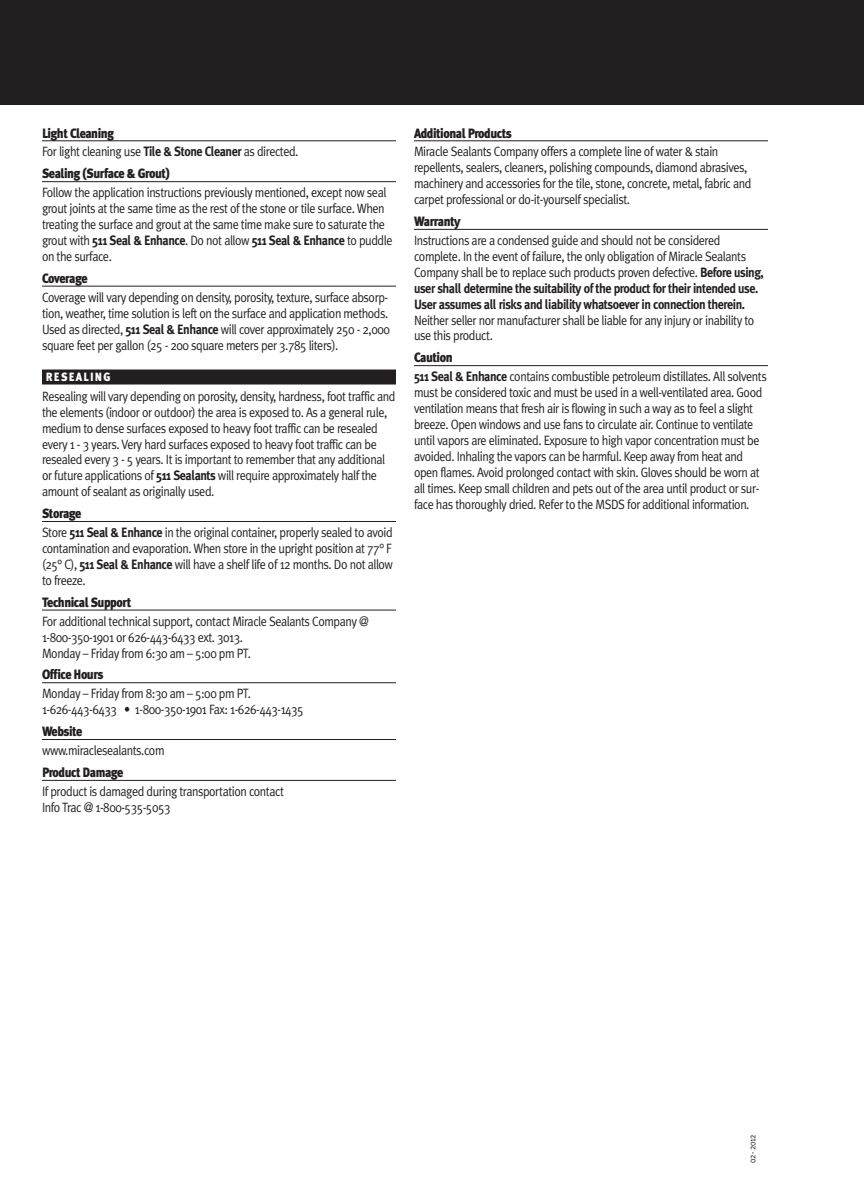
<style>
.page{position:relative;width:864px;height:1188px;background:#fff}
.page>*{position:absolute;margin:0;border:0;box-sizing:border-box;transform-origin:0 0}
.t1{font:13.5px/15.9px "Meta Plus Normal";letter-spacing:-.04em;color:#231f20;scale:.9 1}
.t2{font:700 13.5px/15.9px "Meta Plus";letter-spacing:-.04em;color:#231f20;scale:.9 1}
.t3{font:900 13.5px "Meta Plus";letter-spacing:-.04em;color:#231f20;scale:.9 1}
.t4{font:900 12px "Meta Plus";letter-spacing:.11em;color:#fff;scale:.9 1}
.t5{font:9px "Meta Plus Normal";letter-spacing:-.04em;color:#231f20;scale:.9 1}
.s1{font-family:"Meta Plus";font-weight:700}
.s2{font-family:"Meta Plus Normal";font-weight:400}
</style>
<div class="page">
<div style="left:0;top:0;width:864px;height:105px;background:#231f20"></div>
<hr style="left:42px;top:140px;width:354px;height:1px;background:#231f20">
<hr style="left:42px;top:181px;width:354px;height:1px;background:#231f20">
<hr style="left:42px;top:286px;width:354px;height:1px;background:#231f20">
<div style="left:42px;top:370px;width:354px;height:15px;background:#231f20"></div>
<hr style="left:42px;top:521px;width:354px;height:1px;background:#231f20">
<hr style="left:42px;top:610px;width:354px;height:1px;background:#231f20">
<hr style="left:42px;top:682px;width:354px;height:1px;background:#231f20">
<hr style="left:42px;top:739px;width:354px;height:1px;background:#231f20">
<hr style="left:42px;top:780px;width:354px;height:1px;background:#231f20">
<hr style="left:414px;top:140px;width:354px;height:1px;background:#231f20">
<hr style="left:414px;top:229px;width:354px;height:1px;background:#231f20">
<hr style="left:414px;top:365px;width:354px;height:1px;background:#231f20">
<p class="t3" style="left:42px;top:125px;width:82px">Light Cleaning</p>
<p class="t1" style="left:42px;top:144px;width:287px">For light cleaning use <span class="s1">Tile &amp; Stone Cleaner</span> as directed.</p>
<p class="t3" style="left:42px;top:166px;width:144px">Sealing (Surface &amp; Grout)</p>
<p class="t1" style="left:42px;top:185px;width:384px">Follow the application instructions previously mentioned, except now seal grout joints at the same time as the rest of the stone or tile surface. When treating the surface and grout at the same time make sure to saturate the</p>
<p class="t2" style="left:42px;top:232px;width:391px"><span class="s2">grout with</span> 511 Seal &amp; Enhance<span class="s2">. Do not allow</span> 511 Seal &amp; Enhance <span class="s2">to puddle</span></p>
<p class="t1" style="left:42px;top:248px;width:79px">on the surface.</p>
<p class="t3" style="left:42px;top:270px;width:52px">Coverage</p>
<p class="t1" style="left:42px;top:289px;width:388px">Coverage will vary depending on density, porosity, texture, surface absorp&shy;tion, weather, time solution is left on the surface and application methods.<br>Used as directed, <span class="s1">511 Seal &amp; Enhance</span> will cover approximately 250 - 2,000 square feet per gallon (25 - 200 square meters per 3.785 liters).</p>
<p class="t4" style="left:46px;top:370px;width:73px">RESEALING</p>
<p class="t1" style="left:42px;top:388px;width:394px">Resealing will vary depending on porosity, density, hardness, foot traffic and the elements (indoor or outdoor) the area is exposed to. As a general rule, medium to dense surfaces exposed to heavy foot traffic can be resealed every 1 - 3 years. Very hard surfaces exposed to heavy foot traffic can be resealed every 3 - 5 years. It is important to remember that any additional or future applications of <span class="s1">511 Sealants</span> will require approximately half the amount of sealant as originally used.</p>
<p class="t3" style="left:42px;top:506px;width:45px">Storage</p>
<p class="t1" style="left:42px;top:525px;width:392px;text-align:justify">Store <span class="s1">511 Seal &amp; Enhance</span> in the original container, properly sealed to avoid contamination and evaporation. When store in the upright position at 77° F (25° C), <span class="s1">511 Seal &amp; Enhance</span> will have a shelf life of 12 months. Do not allow to freeze.</p>
<p class="t3" style="left:42px;top:594px;width:101px">Technical Support</p>
<p class="t1" style="left:42px;top:613px;width:365px">For additional technical support, contact Miracle Sealants Company @<br>1-800-350-1901 or 626-443-6433 ext. 3013.<br>Monday – Friday from 6:30 am – 5:00 pm PT.</p>
<p class="t3" style="left:42px;top:667px;width:70px">Office Hours</p>
<p class="t1" style="left:42px;top:686px;width:292px">Monday – Friday from 8:30 am – 5:00 pm PT.<br>1-626-443-6433 • 1-800-350-1901 Fax: 1-626-443-1435</p>
<p class="t3" style="left:42px;top:724px;width:46px">Website</p>
<p class="t1" style="left:42px;top:743px;width:138px">www.miraclesealants.com</p>
<p class="t3" style="left:42px;top:765px;width:92px">Product Damage</p>
<p class="t1" style="left:42px;top:783px;width:270px">If product is damaged during transportation contact<br>Info Trac @ 1-800-535-5053</p>
<p class="t3" style="left:414px;top:125px;width:110px">Additional Products</p>
<p class="t1" style="left:414px;top:144px;width:376px">Miracle Sealants Company offers a complete line of water &amp; stain repellents, sealers, cleaners, polishing compounds, diamond abrasives, machinery and accessories for the tile, stone, concrete, metal, fabric and carpet professional or do-it-yourself specialist.</p>
<p class="t3" style="left:414px;top:214px;width:53px">Warranty</p>
<p class="t1" style="left:414px;top:232px;width:390px">Instructions are a condensed guide and should not be considered complete. In the event of failure, the only obligation of Miracle Sealants<br>Company shall be to replace such products proven defective. <span class="s1">Before using,</span></p>
<p class="t2" style="left:414px;top:280px;width:384px">user shall determine the suitability of the product for their intended use.<br>User assumes all risks and liability whatsoever in connection therein.</p>
<p class="t1" style="left:414px;top:312px;width:380px">Neither seller nor manufacturer shall be liable for any injury or inability to use this product.</p>
<p class="t3" style="left:414px;top:350px;width:44px">Caution</p>
<p class="t1" style="left:414px;top:369px;width:394px"><span class="s1">511 Seal &amp; Enhance</span> contains combustible petroleum distillates. All solvents must be considered toxic and must be used in a well-ventilated area. Good ventilation means that fresh air is flowing in such a way as to feel a slight breeze. Open windows and use fans to circulate air. Continue to ventilate until vapors are eliminated. Exposure to high vapor concentration must be avoided. Inhaling the vapors can be harmful. Keep away from heat and open flames. Avoid prolonged contact with skin. Gloves should be worn at all times. Keep small children and pets out of the area until product or sur&shy;face has thoroughly dried. Refer to the MSDS for additional information.</p>
<p class="t5" style="left:747px;top:1163px;width:34px;rotate:-90deg">02 - 2012</p>
</div>
